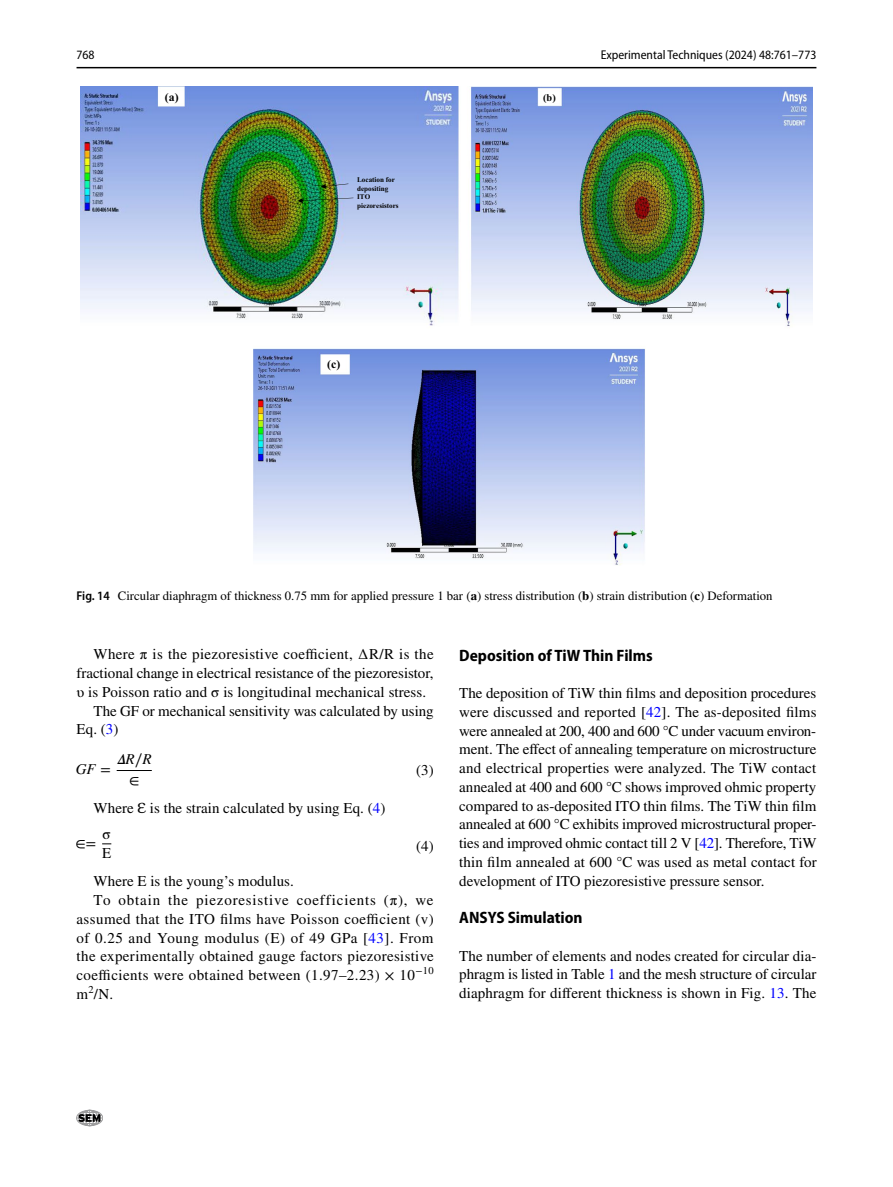
<style>
.page{position:relative;width:893px;height:1187px;background:#fff}
.page>*{position:absolute;margin:0;border:0;box-sizing:border-box;transform-origin:0 0}
.t1{font:700 semi-condensed 16.5px "Myriad Pro";color:#000}
.t2{font:15px/18.8px "STIX";letter-spacing:.01em;color:#000;text-align:justify}
.t3{font:15px "STIX";letter-spacing:.03em;color:#000}
.t4{font:15px "STIX";letter-spacing:.055em;color:#000}
.t5{font:15px "STIX";letter-spacing:.035em;color:#000}
.t6{font:italic 15px "STIX General";color:#000}
.t7{font:15px "STIX Math Regular 4";color:#000}
.t8{font:15px "STIX Math Regular 3";color:#000}
.t9{font:15px "STIX General Regular 3";color:#000}
.t10{font:12.75px "STIX";color:#000}
.t11{font:semi-condensed 12.75px "Myriad Pro";color:#000}
.t12{font:11.7px "Times New Roman PS Bold MT3";color:#000}
.t13{font:10.2px "Times New Roman PS Bold MT3";color:#000}
.t14{font:7.2px/8.9px "Times New Roman PS Bold MT3";color:#000}
.s1{font-family:"Myriad Pro";font-weight:600;font-stretch:semi-condensed}
.s2{font-weight:700}
.s3{color:#00f}
.s4{font-family:"STIX Math Italic 2";font-style:normal}
.s5{font-family:"STIX Math Regular 3";font-style:normal}
</style>
<div class="page">
<hr style="left:77px;top:67px;width:739px;height:1px;background:#000">
<svg style="left:77px;top:1110px;width:26px;height:15px"></svg>
<div style="left:77px;top:1110px;width:26px;height:15px;border:1px solid #9c9c9d;border-radius:50%"></div>
<hr style="left:117px;top:770px;width:35px;height:1px;background:#000">
<img style="left:81px;top:87px;width:731px;height:478px">
<svg style="left:321px;top:184px;width:27px;height:5px"></svg>
<svg style="left:298px;top:198px;width:55px;height:5px"></svg>
<p class="t11" style="left:77px;top:48px;width:20px">768</p>
<p class="t11" style="left:601px;top:48px;width:217px">Experimental Techniques (2024) 48:761–773</p>
<p class="t12" style="left:165px;top:89px;width:15px">(a)</p>
<p class="t13" style="left:543px;top:90px;width:14px">(b)</p>
<p class="t14" style="left:357px;top:174px;width:43px">Location for depositing<br>ITO piezoresistors</p>
<p class="t12" style="left:327px;top:356px;width:15px">(c)</p>
<p class="t10" style="left:77px;top:587px;width:698px"><span class="s1">Fig. 14</span> Circular diaphragm of thickness 0.75 mm for applied pressure 1 bar (<span class="s2">a</span>) stress distribution (<span class="s2">b</span>) strain distribution (<span class="s2">c</span>) Deformation</p>
<p class="t2" style="left:94px;top:646px;width:342px">Where π is the piezoresistive coefficient, ∆R/R is the</p>
<p class="t2" style="left:77px;top:664px;width:359px">fractional change in electrical resistance of the piezoresistor,</p>
<p class="t2" style="left:77px;top:683px;width:351px">υ is Poisson ratio and σ is longitudinal mechanical stress.</p>
<p class="t2" style="left:94px;top:702px;width:342px">The GF or mechanical sensitivity was calculated by using</p>
<p class="t2" style="left:77px;top:721px;width:43px">Eq. (<span class="s3">3</span>)</p>
<p class="t6" style="left:117px;top:749px;width:37px"><span class="s4">𝛥</span>R<span class="s5">∕</span>R</p>
<p class="t8" style="left:129px;top:774px;width:12px">∈</p>
<p class="t6" style="left:76px;top:760px;width:36px">GF <span class="s5">=</span></p>
<p class="t2" style="left:416px;top:761px;width:19px">(3)</p>
<p class="t2" style="left:94px;top:799px;width:293px">Where is the strain calculated by using Eq. (<span class="s3">4</span>)</p>
<p class="t7" style="left:103px;top:828px;width:10px">σ</p>
<p class="t9" style="left:102px;top:847px;width:11px">E</p>
<p class="t7" style="left:76px;top:836px;width:22px">∈=</p>
<p class="t2" style="left:416px;top:837px;width:19px">(4)</p>
<p class="t2" style="left:94px;top:872px;width:202px">Where E is the young’s modulus.</p>
<p class="t4" style="left:94px;top:889px;width:342px">To obtain the piezoresistive coefficients (π), we</p>
<p class="t3" style="left:77px;top:908px;width:359px">assumed that the ITO films have Poisson coefficient (v)</p>
<p class="t5" style="left:77px;top:927px;width:358px">of 0.25 and Young modulus (E) of 49 GPa [<span class="s3">43</span>]. From</p>
<p class="t2" style="left:77px;top:947px;width:359px">the experimentally obtained gauge factors piezoresistive</p>
<p class="t3" style="left:77px;top:964px;width:359px">coefficients were obtained between (1.97–2.23) × 10<sup>−10</sup></p>
<p class="t2" style="left:77px;top:985px;width:38px">m<sup>2</sup>/N.</p>
<p class="t1" style="left:459px;top:645px;width:195px">Deposition of TiW Thin Films</p>
<p class="t2" style="left:459px;top:684px;width:359px">The deposition of TiW thin films and deposition procedures were discussed and reported [<span class="s3">42</span>]. The as-deposited films were annealed at 200, 400 and 600 °C under vacuum environ&shy;ment. The effect of annealing temperature on microstructure and electrical properties were analyzed. The TiW contact annealed at 400 and 600 °C shows improved ohmic property compared to as-deposited ITO thin films. The TiW thin film annealed at 600 °C exhibits improved microstructural proper&shy;ties and improved ohmic contact till 2 V [<span class="s3">42</span>]. Therefore, TiW thin film annealed at 600 °C was used as metal contact for development of ITO piezoresistive pressure sensor.</p>
<p class="t1" style="left:459px;top:908px;width:125px">ANSYS Simulation</p>
<p class="t2" style="left:459px;top:947px;width:359px">The number of elements and nodes created for circular dia&shy;phragm is listed in Table <span class="s3">1</span> and the mesh structure of circular diaphragm for different thickness is shown in Fig. <span class="s3">13</span>. The</p>
</div>
